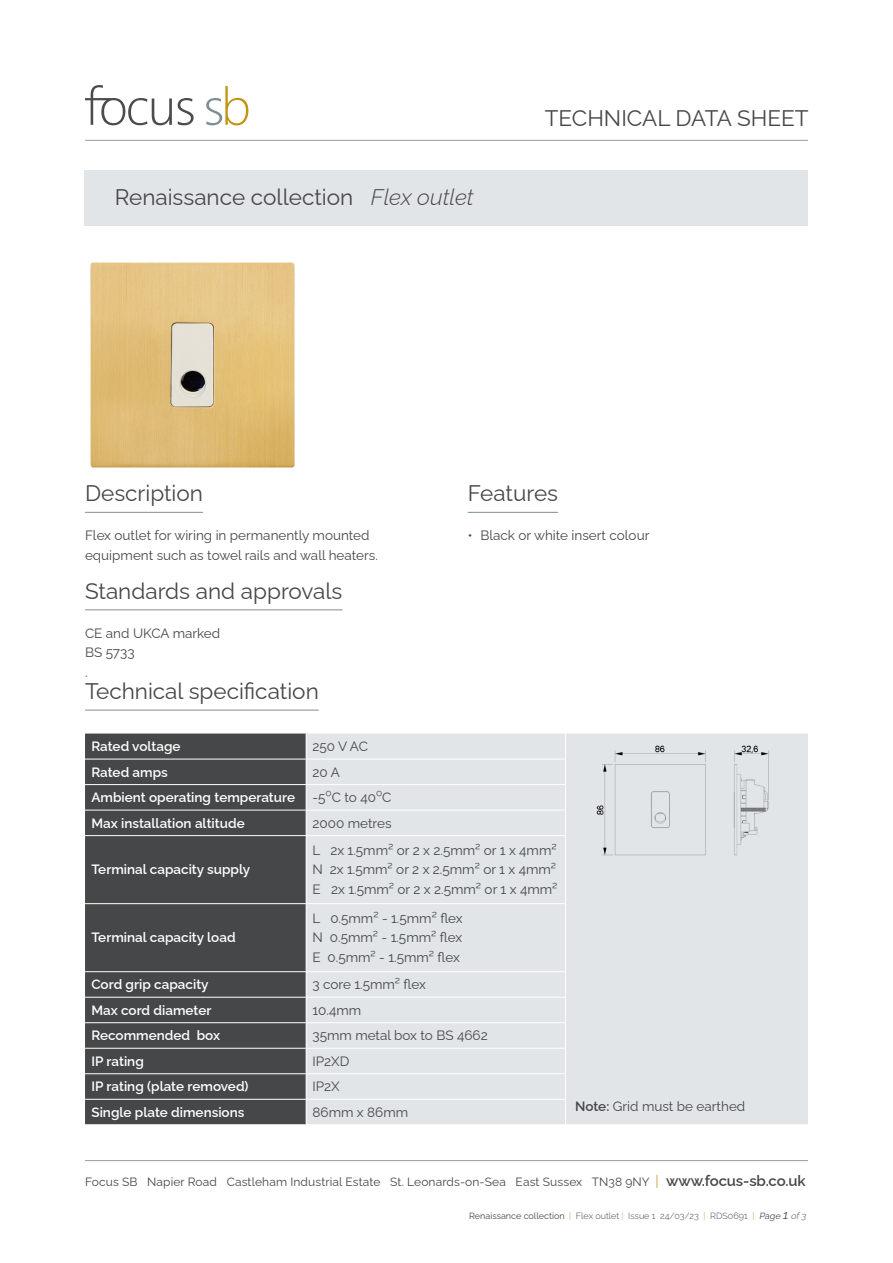
<style>
.page{position:relative;width:893px;height:1263px;background:#fff}
.page>*{position:absolute;margin:0;border:0;box-sizing:border-box;transform-origin:0 0}
.Ruled_Subheads{font:22.5px "Raleway";color:#464748}
.t1{font:13.5px/19.5px "Raleway";color:#464748}
.t2{font:600 13.5px "Raleway";color:#fff}
.t3{font:12px "Raleway";letter-spacing:.01em;color:#464748}
.t4{font:300 9px "Raleway";color:#464748}
.s1{font-weight:300;font-style:italic}
.s2{font-weight:600}
.s3{font-size:14.1px;color:#cba035}
.s4{font-weight:600;font-size:15px}
.s5{font-weight:400}
.s6{color:#cba035}
.s7{font-weight:400;font-style:italic}
.s8{font-weight:400;font-style:italic;font-size:12px}
.s9{font-style:italic}
</style>
<div class="page">
<hr style="left:85px;top:1160px;width:723px;height:1px;background:#8e9ba3">
<div style="left:85px;top:733px;width:221px;height:391px;background:#464748"></div>
<div style="left:307px;top:733px;width:501px;height:391px;background:#e1e5e8"></div>
<hr style="left:85px;top:759px;width:221px;height:1px;background:#fff">
<hr style="left:306px;top:759px;width:259px;height:1px;background:#fff">
<hr style="left:85px;top:784px;width:221px;height:1px;background:#fff">
<hr style="left:306px;top:784px;width:259px;height:1px;background:#fff">
<hr style="left:85px;top:810px;width:221px;height:1px;background:#fff">
<hr style="left:306px;top:810px;width:259px;height:1px;background:#fff">
<svg style="left:306px;top:733px;width:1px;height:102px"></svg>
<hr style="left:85px;top:835px;width:221px;height:1px;background:#fff">
<hr style="left:306px;top:835px;width:259px;height:1px;background:#fff">
<hr style="left:85px;top:903px;width:221px;height:1px;background:#fff">
<hr style="left:306px;top:903px;width:259px;height:1px;background:#fff">
<hr style="left:85px;top:971px;width:221px;height:1px;background:#fff">
<hr style="left:306px;top:971px;width:259px;height:1px;background:#fff">
<hr style="left:85px;top:997px;width:221px;height:1px;background:#fff">
<hr style="left:306px;top:997px;width:259px;height:1px;background:#fff">
<hr style="left:85px;top:1022px;width:221px;height:1px;background:#fff">
<hr style="left:306px;top:1022px;width:259px;height:1px;background:#fff">
<hr style="left:85px;top:1048px;width:221px;height:1px;background:#fff">
<hr style="left:306px;top:1048px;width:259px;height:1px;background:#fff">
<hr style="left:85px;top:1073px;width:221px;height:1px;background:#fff">
<hr style="left:306px;top:1073px;width:259px;height:1px;background:#fff">
<hr style="left:85px;top:1099px;width:221px;height:1px;background:#fff">
<hr style="left:306px;top:1099px;width:259px;height:1px;background:#fff">
<svg style="left:306px;top:973px;width:1px;height:151px"></svg>
<svg style="left:565px;top:733px;width:1px;height:103px"></svg>
<hr style="left:565px;top:836px;width:1px;height:68px;background:#fff">
<hr style="left:565px;top:904px;width:1px;height:68px;background:#fff">
<svg style="left:565px;top:972px;width:1px;height:152px"></svg>
<div style="left:85px;top:170px;width:723px;height:55px;background:#e1e5e8"></div>
<img style="left:90px;top:262px;width:205px;height:206px">
<hr style="left:85px;top:512px;width:118px;height:1px;background:#7f8e96">
<hr style="left:85px;top:609px;width:257px;height:1px;background:#7f8e96">
<svg style="left:85px;top:85px;width:87px;height:40px"></svg>
<svg style="left:178px;top:98px;width:16px;height:27px"></svg>
<svg style="left:206px;top:86px;width:42px;height:39px"></svg>
<hr style="left:85px;top:140px;width:723px;height:1px;background:#8e9ba3">
<hr style="left:85px;top:710px;width:234px;height:1px;background:#7f8e96">
<img style="left:596px;top:743px;width:175px;height:114px">
<hr style="left:468px;top:512px;width:90px;height:1px;background:#7f8e96">
<p class="Ruled_Subheads" style="left:115px;top:179px;width:360px">Renaissance collection <span class="s1">Flex outlet</span></p>
<p class="Ruled_Subheads" style="left:545px;top:100px;width:265px">TECHNICAL DATA SHEET</p>
<p class="Ruled_Subheads" style="left:85px;top:475px;width:119px">Description</p>
<p class="t1" style="left:85px;top:524px;width:294px">Flex outlet for wiring in permanently mounted equipment such as towel rails and wall heaters.</p>
<p class="Ruled_Subheads" style="left:85px;top:573px;width:259px">Standards and approvals</p>
<p class="t1" style="left:85px;top:622px;width:137px">CE and UKCA marked</p>
<p class="t1" style="left:85px;top:641px;width:51px">BS 5733</p>
<p class="t1" style="left:85px;top:661px;width:4px">.</p>
<p class="Ruled_Subheads" style="left:85px;top:673px;width:235px">Technical specification</p>
<p class="Ruled_Subheads" style="left:468px;top:475px;width:92px">Features</p>
<p class="t1" style="left:468px;top:524px;width:183px">• Black or white insert colour</p>
<p class="t2" style="left:91px;top:735px;width:91px">Rated voltage</p>
<p class="t1" style="left:313px;top:735px;width:57px">250 V AC</p>
<p class="t2" style="left:91px;top:761px;width:78px">Rated amps</p>
<p class="t1" style="left:313px;top:761px;width:29px">20 A</p>
<p class="t2" style="left:91px;top:786px;width:205px">Ambient operating temperature</p>
<p class="t1" style="left:313px;top:786px;width:80px">-5⁰C to 40⁰C</p>
<p class="t2" style="left:91px;top:812px;width:155px">Max installation altitude</p>
<p class="t1" style="left:313px;top:812px;width:81px">2000 metres</p>
<p class="t2" style="left:91px;top:859px;width:160px">Terminal capacity supply</p>
<p class="t1" style="left:313px;top:839px;width:246px">L 2x 1.5mm² or 2 x 2.5mm² or 1 x 4mm²</p>
<p class="t1" style="left:313px;top:858px;width:245px">N 2x 1.5mm² or 2 x 2.5mm² or 1 x 4mm²</p>
<p class="t1" style="left:313px;top:878px;width:246px">E 2x 1.5mm² or 2 x 2.5mm² or 1 x 4mm²</p>
<p class="t2" style="left:91px;top:927px;width:146px">Terminal capacity load</p>
<p class="t1" style="left:313px;top:907px;width:152px">L 0.5mm² - 1.5mm² flex</p>
<p class="t1" style="left:313px;top:926px;width:151px">N 0.5mm² - 1.5mm² flex</p>
<p class="t1" style="left:313px;top:946px;width:149px">E 0.5mm² - 1.5mm² flex</p>
<p class="t2" style="left:91px;top:974px;width:119px">Cord grip capacity</p>
<p class="t1" style="left:313px;top:973px;width:115px">3 core 1.5mm² flex</p>
<p class="t2" style="left:91px;top:999px;width:122px">Max cord diameter</p>
<p class="t1" style="left:313px;top:999px;width:50px">10.4mm</p>
<p class="t2" style="left:91px;top:1025px;width:130px">Recommended box</p>
<p class="t1" style="left:313px;top:1024px;width:177px">35mm metal box to BS 4662</p>
<p class="t2" style="left:91px;top:1050px;width:54px">IP rating</p>
<p class="t1" style="left:313px;top:1050px;width:38px">IP2XD</p>
<p class="t2" style="left:91px;top:1076px;width:159px">IP rating (plate removed)</p>
<p class="t1" style="left:313px;top:1075px;width:29px">IP2X</p>
<p class="t2" style="left:91px;top:1101px;width:155px">Single plate dimensions</p>
<p class="t1" style="left:313px;top:1101px;width:97px">86mm x 86mm</p>
<p class="t1" style="left:575px;top:1095px;width:172px"><span class="s2">Note:</span> Grid must be earthed</p>
<p class="t3" style="left:85px;top:1172px;width:722px">Focus SB Napier Road Castleham Industrial Estate St. Leonards-on-Sea East Sussex TN38 9NY <span class="s3">|</span> <span class="s4">www.focus-sb.co.uk</span></p>
<p class="t4" style="left:469px;top:1208px;width:340px"><span class="s5">Renaissance collection</span> <span class="s6">|</span> Flex outlet <span class="s6">|</span> Issue 1 24/03/23 <span class="s6">|</span> RDS0691 <span class="s6">|</span> <span class="s7">Page</span> <span class="s8">1</span><span class="s9">of3</span></p>
</div>
